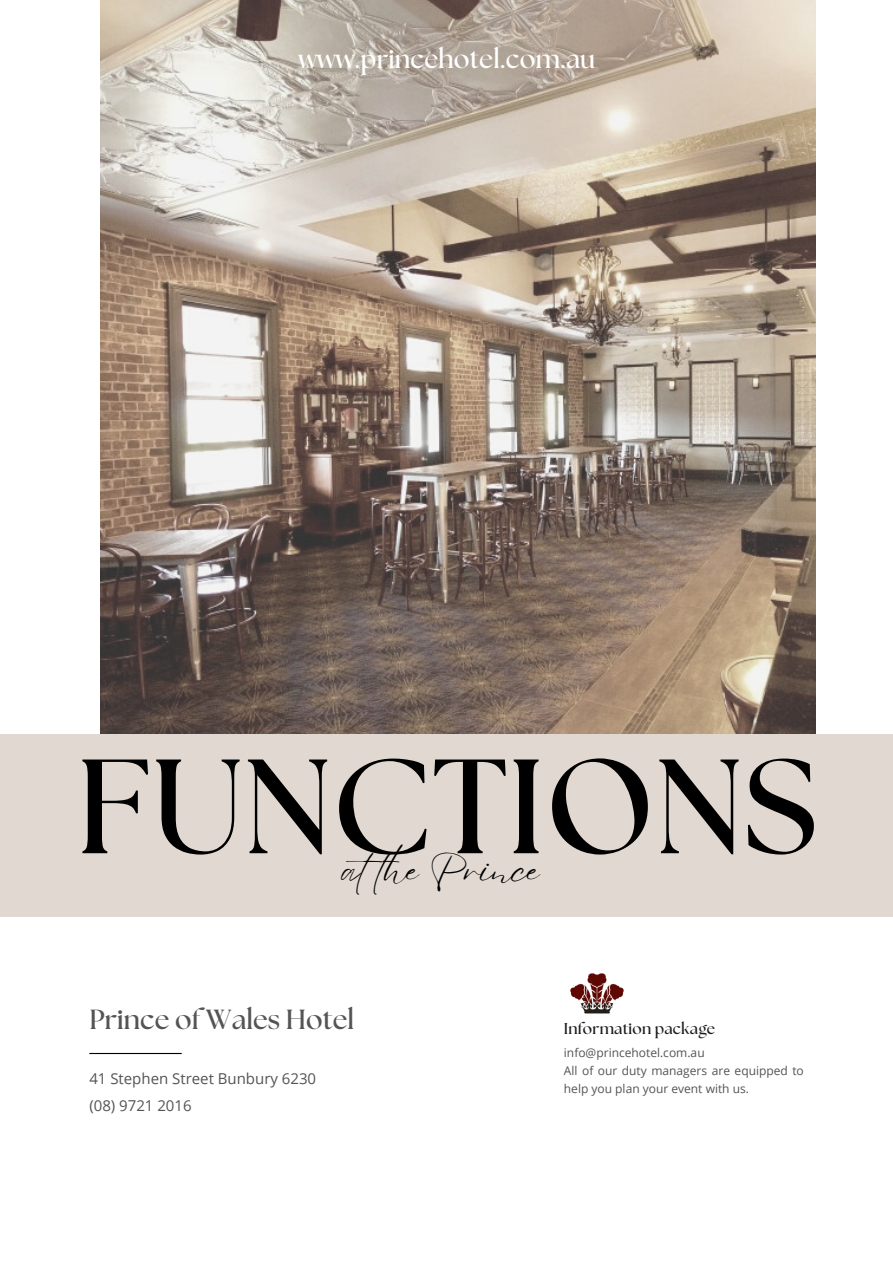
<style>
.page{position:relative;width:893px;height:1264px;background:#fff}
.page>*{position:absolute;margin:0;border:0;box-sizing:border-box;transform-origin:0 0}
.t1{font:700 133.8px "The Seasons";color:#000}
.t2{font:37.2px "Eyesome Script";color:#000}
.t3{font:700 27.6px "The Seasons";color:#545454}
.t4{font:700 26.4px "The Seasons";color:#fff}
.t5{font:700 15.6px "The Seasons";letter-spacing:.01em;color:#1e1c1c}
.t6{font:15px "Open Sans";color:#545454}
.t7{font:12px/18px "Open Sans";color:#545454}
</style>
<div class="page">
<hr style="left:89px;top:1052px;width:93px;height:2px;background:#000">
<img style="left:101px;top:0;width:714px;height:734px">
<div style="left:0;top:734px;width:892px;height:183px;background:#e1d9d1"></div>
<img style="left:570px;top:973px;width:53px;height:40px">
<h4 class="t4" style="left:298px;top:47px;width:298px">www.princehotel.com.au</h4>
<p class="t1" style="left:76px;top:746px;width:742px">FUNCTIONS</p>
<h5 class="t2" style="left:342px;top:845px;width:199px">atthe Prince</h5>
<h3 class="t3" style="left:89px;top:1007px;width:266px">Prince of Wales Hotel</h3>
<h2 class="t6" style="left:89px;top:1067px;width:228px">41 Stephen Street Bunbury 6230</h2>
<p class="t6" style="left:89px;top:1095px;width:104px">(08) 9721 2016</p>
<h1 class="t5" style="left:564px;top:1021px;width:153px">Information package</h1>
<h3 class="t7" style="left:564px;top:1043px;width:142px">info@princehotel.com.au</h3>
<h5 class="t7" style="left:564px;top:1061px;width:241px">All of our duty managers are equipped to help you plan your event with us.</h5>
</div>
